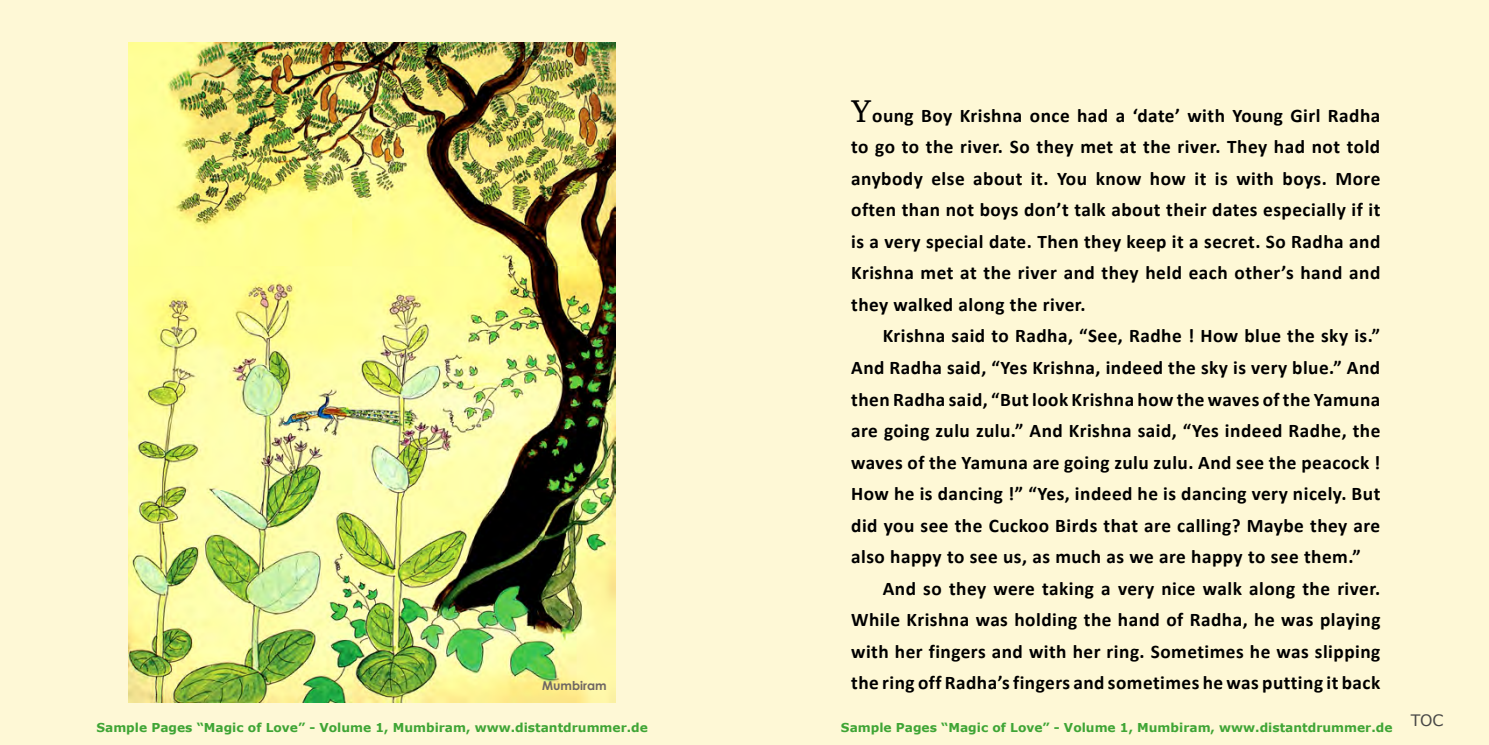
<style>
.page{position:relative;width:1489px;height:745px;background:#fff}
.page>*{position:absolute;margin:0;border:0;box-sizing:border-box;transform-origin:0 0}
.t1{font:700 19.25px/31.5px "Calibri";letter-spacing:.025em;color:#000;text-align:justify}
.t2{font:15.75px "Verdana";color:#474746}
.t3{font:700 12.25px "Verdana";color:#3fa535}
.t4{font:700 12.25px "Century Gothic Pro";color:#6f6763}
.s1{font-family:"Bookman Old Style";font-weight:400;font-size:31.5px}
</style>
<div class="page">
<div style="left:0;top:0;width:1488px;height:744px;background:#fef8d6"></div>
<img style="left:129px;top:42px;width:486px;height:660px">
<p class="t1" style="left:851px;top:99px;width:530px"><span class="s1">Y</span>oung Boy Krishna once had a ‘date’ with Young Girl Radha to go to the river. So they met at the river. They had not told anybody else about it. You know how it is with boys. More often than not boys don’t talk about their dates especially if it is a very special date. Then they keep it a secret. So Radha and Krishna met at the river and they held each other’s hand and they walked along the river.</p>
<p class="t1" style="left:851px;top:320px;width:530px;text-indent:31px">Krishna said to Radha, “See, Radhe ! How blue the sky is.” And Radha said, “Yes Krishna, indeed the sky is very blue.” And then Radha said, “But look Krishna how the waves of the Yamuna are going zulu zulu.” And Krishna said, “Yes indeed Radhe, the waves of the Yamuna are going zulu zulu. And see the peacock !<br>How he is dancing !” “Yes, indeed he is dancing very nicely. But did you see the Cuckoo Birds that are calling? Maybe they are also happy to see us, as much as we are happy to see them.”</p>
<p class="t1" style="left:851px;top:572px;width:530px;text-indent:31px">And so they were taking a very nice walk along the river.<br>While Krishna was holding the hand of Radha, he was playing with her fingers and with her ring. Sometimes he was slipping</p>
<p class="t4" style="left:542px;top:677px;width:66px">Mumbiram</p>
<p class="t1" style="left:851px;top:666px;width:530px">the ring off Radha’s fingers and sometimes he was putting it back</p>
<p class="t3" style="left:96px;top:718px;width:553px">Sample Pages “Magic of Love” - Volume 1, Mumbiram, www.distantdrummer.de</p>
<p class="t3" style="left:841px;top:718px;width:553px">Sample Pages “Magic of Love” - Volume 1, Mumbiram, www.distantdrummer.de</p>
<p class="t2" style="left:1410px;top:708px;width:34px">TOC</p>
</div>
